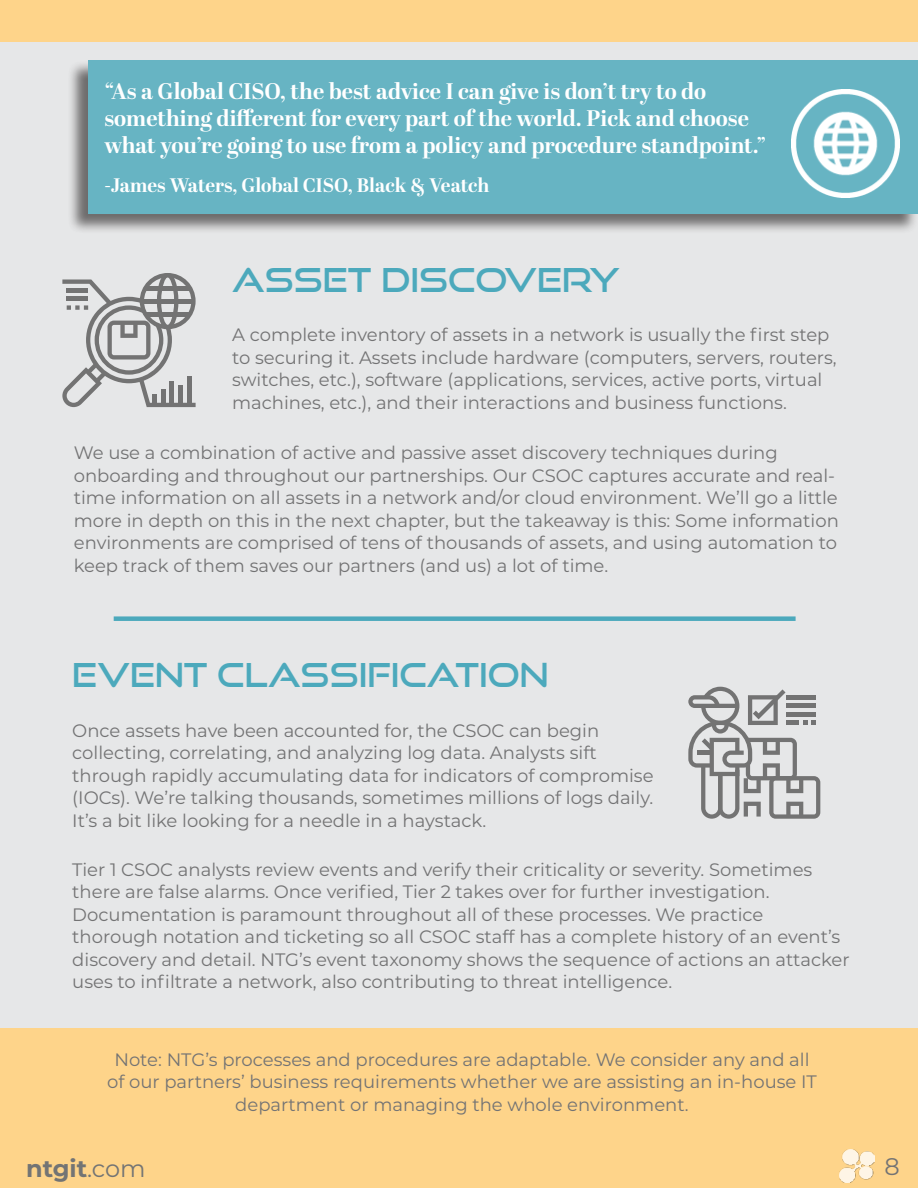
<style>
.page{position:relative;width:918px;height:1188px;background:#fff}
.page>*{position:absolute;margin:0;border:0;box-sizing:border-box;transform-origin:0 0}
.t1{font:33px "Good Times Rg";color:#4ca9bc}
.t2{font:700 24px "Montserrat";color:#737474}
.t3{font:24px "Montserrat";color:#737374}
.t4{font:700 22.5px/27px "Abril Display";color:#fff}
.t5{font:700 19.5px "Abril Display";color:#fff}
.t6{font:18px/22.5px "Montserrat";color:#737374}
.s1{font-weight:400}
</style>
<div class="page">
<div style="left:0;top:1146px;width:918px;height:42px;background:#fed48a"></div>
<img style="left:840px;top:1150px;width:35px;height:33px">
<div style="left:0;top:0;width:918px;height:42px;background:#fed48a"></div>
<div style="left:0;top:42px;width:918px;height:1104px;background:#e6e7e8"></div>
<div style="left:68px;top:61px;width:850px;height:174px;background:#221f1f;opacity:.75"></div>
<div style="left:88px;top:60px;width:830px;height:154px;background:#67b4c3"></div>
<img style="left:791px;top:89px;width:108px;height:108px">
<svg style="left:62px;top:273px;width:134px;height:134px"></svg>
<svg style="left:688px;top:687px;width:132px;height:132px"></svg>
<hr style="left:697px;top:751px;width:15px;height:4px;background:#737373">
<div style="left:114px;top:616px;width:682px;height:5px;background:#4ca9bc"></div>
<div style="left:0;top:1029px;width:918px;height:119px;background:#fed48a"></div>
<p class="t4" style="left:104px;top:80px;width:663px">“As a Global CISO, the best advice I can give is don’t try to do something different for every part of the world. Pick and choose what you’re going to use from a policy and procedure standpoint.”</p>
<p class="t5" style="left:104px;top:177px;width:386px">-James Waters, Global CISO, Black &amp; Veatch</p>
<h1 class="t1" style="left:232px;top:264px;width:389px">ASSET DISCOVERY</h1>
<p class="t6" style="left:232px;top:324px;width:606px">A complete inventory of assets in a network is usually the first step to securing it. Assets include hardware (computers, servers, routers, switches, etc.), software (applications, services, active ports, virtual machines, etc.), and their interactions and business functions.</p>
<p class="t6" style="left:74px;top:442px;width:767px">We use a combination of active and passive asset discovery techniques during onboarding and throughout our partnerships. Our CSOC captures accurate and real&shy;time information on all assets in a network and/or cloud environment. We’ll go a little more in depth on this in the next chapter, but the takeaway is this: Some information environments are comprised of tens of thousands of assets, and using automation to keep track of them saves our partners (and us) a lot of time.</p>
<h1 class="t1" style="left:72px;top:660px;width:478px">EVENT CLASSIFICATION</h1>
<p class="t6" style="left:72px;top:719px;width:583px">Once assets have been accounted for, the CSOC can begin collecting, correlating, and analyzing log data. Analysts sift through rapidly accumulating data for indicators of compromise (IOCs). We’re talking thousands, sometimes millions of logs daily.<br>It’s a bit like looking for a needle in a haystack.</p>
<p class="t6" style="left:72px;top:859px;width:779px">Tier 1 CSOC analysts review events and verify their criticality or severity. Sometimes there are false alarms. Once verified, Tier 2 takes over for further investigation.<br>Documentation is paramount throughout all of these processes. We practice thorough notation and ticketing so all CSOC staff has a complete history of an event’s discovery and detail. NTG’s event taxonomy shows the sequence of actions an attacker uses to infiltrate a network, also contributing to threat intelligence.</p>
<p class="t6" style="left:107px;top:1049px;width:711px;text-align:center">Note: NTG’s processes and procedures are adaptable. We consider any and all of our partners’ business requirements whether we are assisting an in-house IT department or managing the whole environment.</p>
<h2 class="t2" style="left:26px;top:1158px;width:121px">ntgit<span class="s1">.com</span></h2>
<h2 class="t3" style="left:884px;top:1154px;width:17px">8</h2>
</div>
